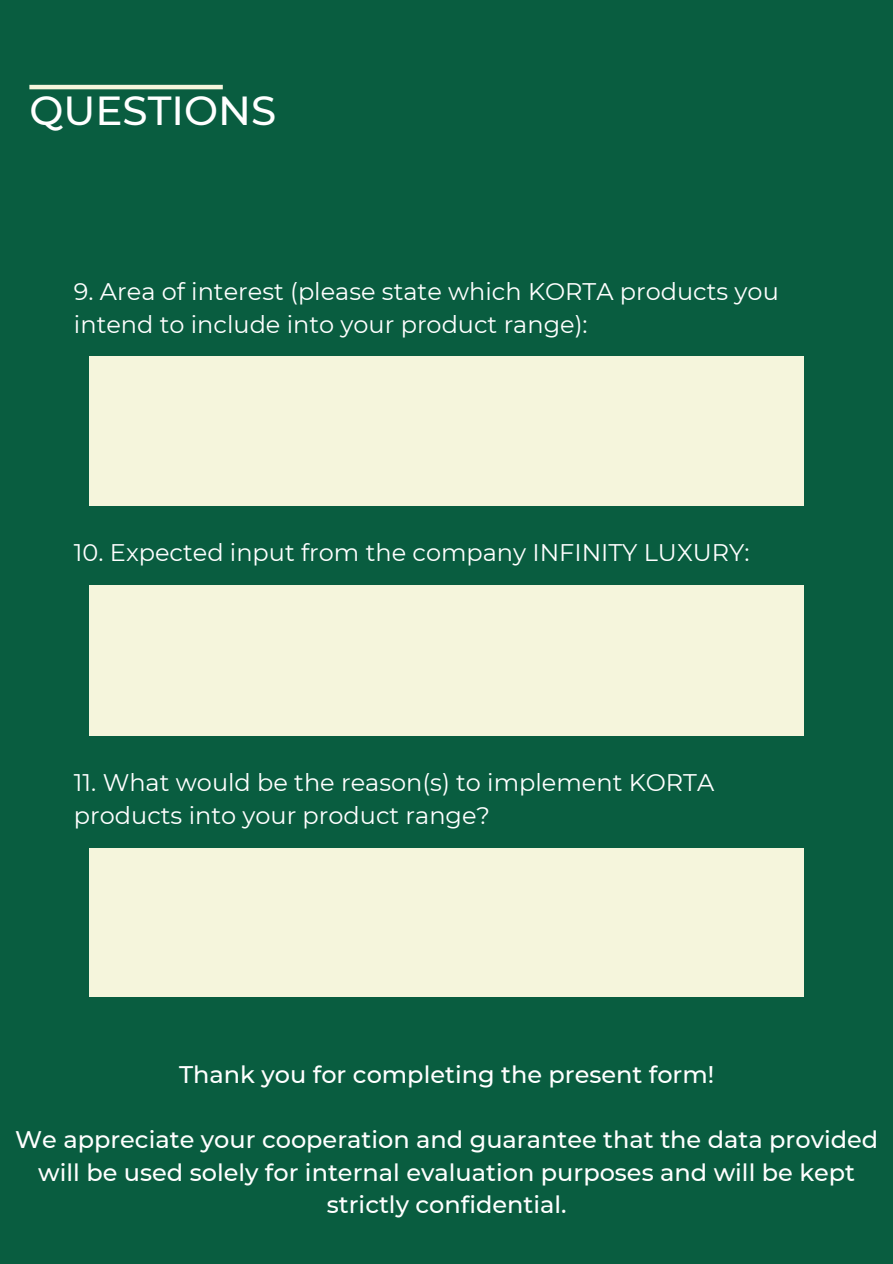
<style>
.page{position:relative;width:893px;height:1264px;background:#fff}
.page>*{position:absolute;margin:0;border:0;box-sizing:border-box;transform-origin:0 0}
.t1{font:500 40.5px "Montserrat";color:#fff}
.t2{font:24px/32.7px "Montserrat";color:#fff}
.t3{font:500 24px/32.7px "Montserrat";color:#fff;text-align:center}
</style>
<div class="page">
<div style="left:0;top:0;width:892px;height:1263px;background:#095d40"></div>
<div style="left:89px;top:356px;width:715px;height:150px;background:#f5f5dc"></div>
<hr style="left:29px;top:85px;width:194px;height:4px;background:#f5f5dc">
<div style="left:89px;top:585px;width:715px;height:151px;background:#f5f5dc"></div>
<div style="left:89px;top:848px;width:715px;height:148px;background:#f5f5dc"></div>
<p class="t1" style="left:29px;top:85px;width:248px">QUESTIONS</p>
<p class="t2" style="left:74px;top:275px;width:706px">9. Area of interest (please state which KORTA products you intend to include into your product range):</p>
<p class="t2" style="left:74px;top:536px;width:677px">10. Expected input from the company INFINITY LUXURY:</p>
<p class="t2" style="left:74px;top:766px;width:641px">11. What would be the reason(s) to implement KORTA products into your product range?</p>
<p class="t3" style="left:179px;top:1057px;width:536px">Thank you for completing the present form!</p>
<p class="t3" style="left:15px;top:1123px;width:864px">We appreciate your cooperation and guarantee that the data provided will be used solely for internal evaluation purposes and will be kept strictly confidential.</p>
</div>
